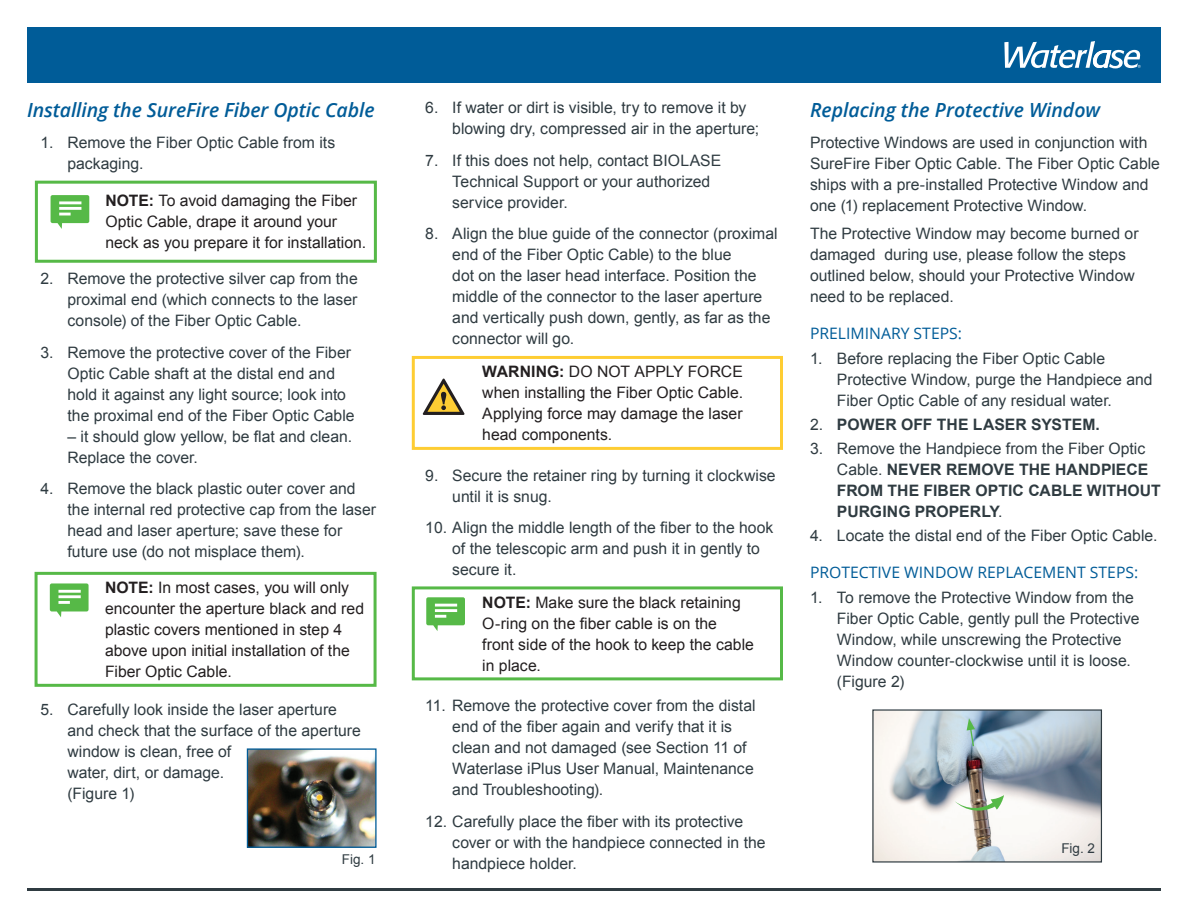
<style>
.page{position:relative;width:1188px;height:918px;background:#fff}
.page>*{position:absolute;margin:0;border:0;box-sizing:border-box;transform-origin:0 0}
.t1{font:italic 600 19.5px "Open Sans";letter-spacing:-.005em;color:#005c98}
.t2{font:15.75px/21px "Arial";color:#2f3b41}
.t3{font:15.75px/21px "Arial";color:#231f20}
.t4{font:700 15.75px/21px "Arial";letter-spacing:.005em;color:#2f3b41}
.t5{font:15.75px "Open Sans";color:#005c98}
.t6{font:13.5px "Arial";color:#2f3b41}
.s1{font-weight:700}
.s2{font-weight:400}
</style>
<div class="page">
<div style="left:27px;top:27px;width:1134px;height:55px;background:#005c98"></div>
<hr style="left:27px;top:888px;width:1134px;height:3px;background:#2f3b41">
<svg style="left:423px;top:379px;width:41px;height:36px"></svg>
<div style="left:412px;top:356px;width:371px;height:94px;border:3px solid #fecd33"></div>
<div style="left:412px;top:586px;width:371px;height:94px;border:3px solid #56b947"></div>
<svg style="left:426px;top:597px;width:39px;height:34px"></svg>
<img style="left:249px;top:750px;width:126px;height:96px">
<div style="left:247px;top:748px;width:130px;height:100px;border:1px solid #005c98"></div>
<svg style="left:1004px;top:41px;width:137px;height:27px"></svg>
<div style="left:35px;top:181px;width:342px;height:82px;border:3px solid #56b947"></div>
<svg style="left:51px;top:195px;width:38px;height:34px"></svg>
<img style="left:874px;top:711px;width:226px;height:150px">
<div style="left:872px;top:709px;width:230px;height:154px;border:1px solid #2f3b41"></div>
<svg style="left:955px;top:795px;width:49px;height:18px"></svg>
<svg style="left:967px;top:718px;width:8px;height:30px"></svg>
<div style="left:35px;top:572px;width:342px;height:115px;border:3px solid #56b947"></div>
<svg style="left:50px;top:583px;width:39px;height:34px"></svg>
<p class="t1" style="left:27px;top:96px;width:349px">Installing the SureFire Fiber Optic Cable</p>
<p class="t2" style="left:67px;top:132px;width:269px;text-indent:-27px">1. Remove the Fiber Optic Cable from its packaging.</p>
<p class="t3" style="left:105px;top:191px;width:262px"><span class="s1">NOTE:</span> To avoid damaging the Fiber<br>Optic Cable, drape it around your neck as you prepare it for installation.</p>
<p class="t2" style="left:67px;top:269px;width:292px;text-align:justify;text-indent:-27px">2. Remove the protective silver cap from the proximal end (which connects to the laser console) of the Fiber Optic Cable.</p>
<p class="t2" style="left:67px;top:342px;width:289px;text-indent:-27px">3. Remove the protective cover of the Fiber Optic Cable shaft at the distal end and hold it against any light source; look into the proximal end of the Fiber Optic Cable</p>
<p class="t2" style="left:67px;top:426px;width:286px">– it should glow yellow, be flat and clean.<br>Replace the cover.</p>
<p class="t2" style="left:67px;top:479px;width:310px;text-indent:-27px">4. Remove the black plastic outer cover and the internal red protective cap from the laser head and laser aperture; save these for future use (do not misplace them).</p>
<p class="t3" style="left:105px;top:577px;width:261px"><span class="s1">NOTE:</span> In most cases, you will only encounter the aperture black and red plastic covers mentioned in step 4 above upon initial installation of the<br>Fiber Optic Cable.</p>
<p class="t2" style="left:67px;top:699px;width:295px;text-indent:-27px">5. Carefully look inside the laser aperture and check that the surface of the aperture window is clean, free of<br>water, dirt, or damage.<br>(Figure 1)</p>
<p class="t6" style="left:342px;top:851px;width:35px">Fig. 1</p>
<p class="t2" style="left:452px;top:97px;width:308px;text-indent:-27px">6. If water or dirt is visible, try to remove it by blowing dry, compressed air in the aperture;</p>
<p class="t2" style="left:452px;top:150px;width:270px;text-indent:-27px">7. If this does not help, contact BIOLASE<br>Technical Support or your authorized service provider.</p>
<p class="t2" style="left:452px;top:223px;width:327px;text-indent:-27px">8. Align the blue guide of the connector (proximal end of the Fiber Optic Cable) to the blue<br>dot on the laser head interface. Position the middle of the connector to the laser aperture and vertically push down, gently, as far as the connector will go.</p>
<p class="t3" style="left:482px;top:361px;width:262px;text-align:justify"><span class="s1">WARNING:</span> DO NOT APPLY FORCE when installing the Fiber Optic Cable.<br>Applying force may damage the laser head components.</p>
<p class="t2" style="left:452px;top:465px;width:325px;text-indent:-27px">9. Secure the retainer ring by turning it clockwise until it is snug.</p>
<p class="t2" style="left:452px;top:517px;width:323px;text-indent:-27px">10. Align the middle length of the fiber to the hook of the telescopic arm and push it in gently to secure it.</p>
<p class="t3" style="left:482px;top:592px;width:273px"><span class="s1">NOTE:</span> Make sure the black retaining<br>O-ring on the fiber cable is on the<br>front side of the hook to keep the cable in place.</p>
<p class="t2" style="left:452px;top:696px;width:305px;text-indent:-27px">11. Remove the protective cover from the distal end of the fiber again and verify that it is clean and not damaged (see Section 11 of Waterlase iPlus User Manual, Maintenance and Troubleshooting).</p>
<p class="t2" style="left:452px;top:811px;width:315px;text-indent:-27px">12. Carefully place the fiber with its protective cover or with the handpiece connected in the handpiece holder.</p>
<p class="t1" style="left:810px;top:96px;width:292px">Replacing the Protective Window</p>
<p class="t2" style="left:810px;top:132px;width:352px">Protective Windows are used in conjunction with SureFire Fiber Optic Cable. The Fiber Optic Cable ships with a pre-installed Protective Window and one (1) replacement Protective Window.</p>
<p class="t2" style="left:810px;top:223px;width:330px">The Protective Window may become burned or damaged during use, please follow the steps outlined below, should your Protective Window need to be replaced.</p>
<p class="t5" style="left:810px;top:323px;width:154px">PRELIMINARY STEPS:</p>
<p class="t2" style="left:837px;top:348px;width:317px;text-indent:-27px">1. Before replacing the Fiber Optic Cable<br>Protective Window, purge the Handpiece and<br>Fiber Optic Cable of any residual water.</p>
<p class="t4" style="left:810px;top:414px;width:292px"><span class="s2">2.</span> POWER OFF THE LASER SYSTEM.</p>
<p class="t4" style="left:837px;top:438px;width:325px;text-indent:-27px"><span class="s2">3. Remove the Handpiece from the Fiber Optic<br>Cable.</span> NEVER REMOVE THE HANDPIECE<br>FROM THE FIBER OPTIC CABLE WITHOUT<br>PURGING PROPERLY<span class="s2">.</span></p>
<p class="t2" style="left:810px;top:525px;width:349px">4. Locate the distal end of the Fiber Optic Cable.</p>
<p class="t5" style="left:810px;top:562px;width:330px">PROTECTIVE WINDOW REPLACEMENT STEPS:</p>
<p class="t2" style="left:837px;top:587px;width:304px;text-indent:-27px">1. To remove the Protective Window from the Fiber Optic Cable, gently pull the Protective Window, while unscrewing the Protective Window counter-clockwise until it is loose. (Figure 2)</p>
<p class="t6" style="left:1061px;top:839px;width:35px">Fig. 2</p>
</div>
